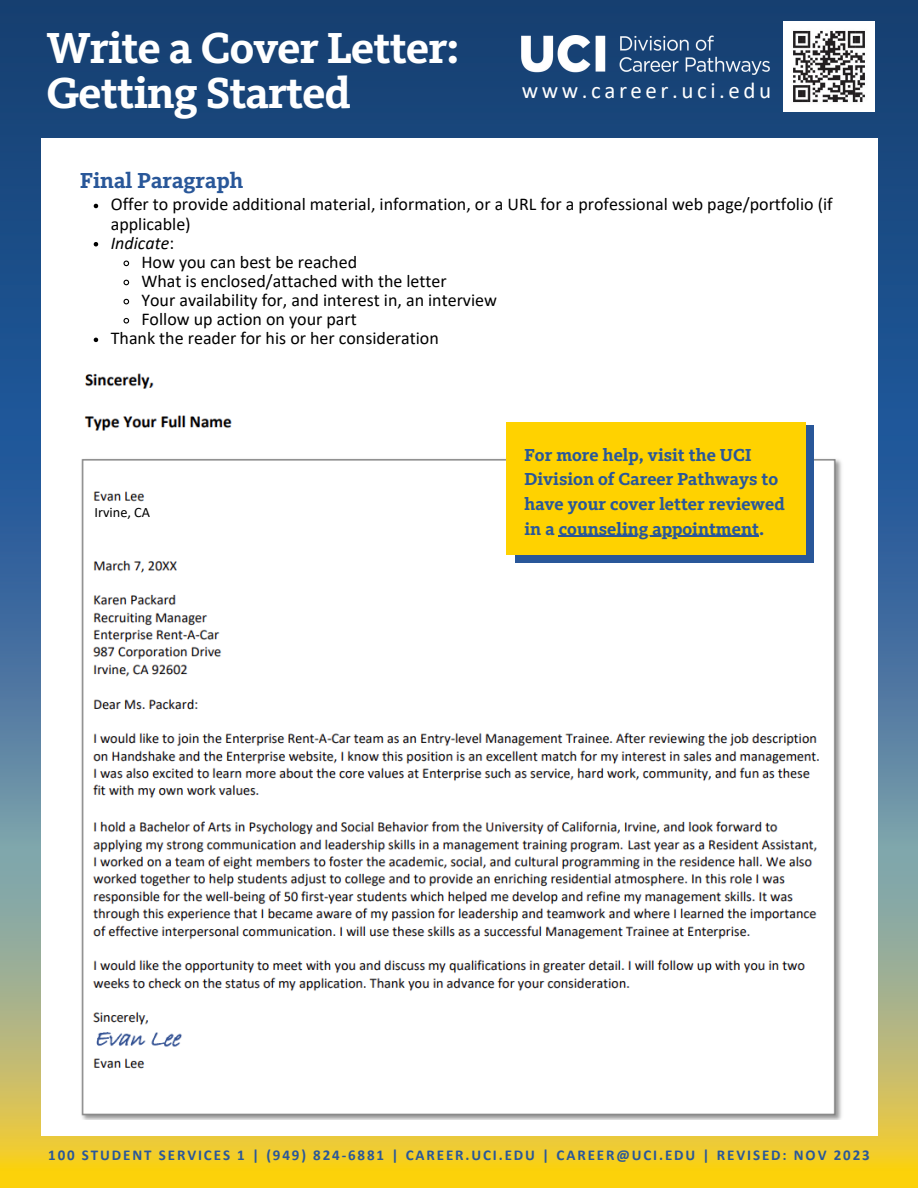
<style>
.page{position:relative;width:918px;height:1188px;background:#fff}
.page>*{position:absolute;margin:0;border:0;box-sizing:border-box;transform-origin:0 0}
.t1{font:700 45px/45px "Kievit Slab OT";letter-spacing:-.02em;color:#fff}
.t2{font:22.95px "Calibri";letter-spacing:.155em;color:#fff}
.t3{font:700 22.5px "Kievit Slab OT";color:#295799}
.t4{font:18px/19.2px "Calibri";color:#000}
.t5{font:700 18px/24.8px "Kievit Slab OT";color:#295799}
.t6{font:italic 18px "Calibri";color:#000}
.t7{font:700 15px "Calibri";letter-spacing:.125em;color:#295799}
.t8{font:14.25px "Calibri";color:#000}
.s1{font-style:normal}
</style>
<div class="page">
<img style="left:0;top:0;width:918px;height:1188px">
<img style="left:522px;top:36px;width:247px;height:38px">
<img style="left:784px;top:21px;width:91px;height:91px">
<div style="left:41px;top:138px;width:836px;height:998px;background:#fff"></div>
<img style="left:84px;top:373px;width:148px;height:58px">
<svg style="left:94px;top:204px;width:4px;height:4px"></svg>
<svg style="left:94px;top:242px;width:4px;height:4px"></svg>
<svg style="left:123px;top:260px;width:7px;height:7px"></svg>
<svg style="left:123px;top:279px;width:7px;height:7px"></svg>
<svg style="left:123px;top:298px;width:7px;height:7px"></svg>
<svg style="left:123px;top:317px;width:7px;height:7px"></svg>
<svg style="left:94px;top:338px;width:4px;height:4px"></svg>
<img style="left:81px;top:453px;width:761px;height:666px">
<div style="left:515px;top:426px;width:298px;height:137px;background:#295799"></div>
<div style="left:506px;top:423px;width:299px;height:132px;background:#ffd200"></div>
<hr style="left:559px;top:536px;width:200px;height:1px;background:#295799">
<div style="left:92px;top:506px;width:172px;height:35px;background:#fff"></div>
<p class="t1" style="left:46px;top:29px;width:415px">Write a Cover Letter:<br>Getting Started</p>
<p class="t2" style="left:522px;top:81px;width:251px">www.career.uci.edu</p>
<p class="t3" style="left:80px;top:171px;width:165px">Final Paragraph</p>
<p class="t4" style="left:111px;top:196px;width:724px">Offer to provide additional material, information, or a URL for a professional web page/portfolio (if applicable)</p>
<p class="t6" style="left:111px;top:235px;width:65px">Indicate<span class="s1">:</span></p>
<p class="t4" style="left:141px;top:254px;width:217px">How you can best be reached</p>
<p class="t4" style="left:141px;top:273px;width:307px">What is enclosed/attached with the letter</p>
<p class="t4" style="left:141px;top:292px;width:357px">Your availability for, and interest in, an interview</p>
<p class="t4" style="left:141px;top:311px;width:217px">Follow up action on your part</p>
<p class="t4" style="left:111px;top:330px;width:330px">Thank the reader for his or her consideration</p>
<p class="t8" style="left:95px;top:507px;width:57px">Irvine, CA</p>
<p class="t5" style="left:525px;top:444px;width:262px">For more help, visit the UCI<br>Division of Career Pathways to have your cover letter reviewed in a counseling appointment.</p>
<p class="t7" style="left:48px;top:1149px;width:823px">100 STUDENT SERVICES 1 | (949) 824-6881 | CAREER.UCI.EDU | CAREER@UCI.EDU | REVISED: NOV 2023</p>
</div>
